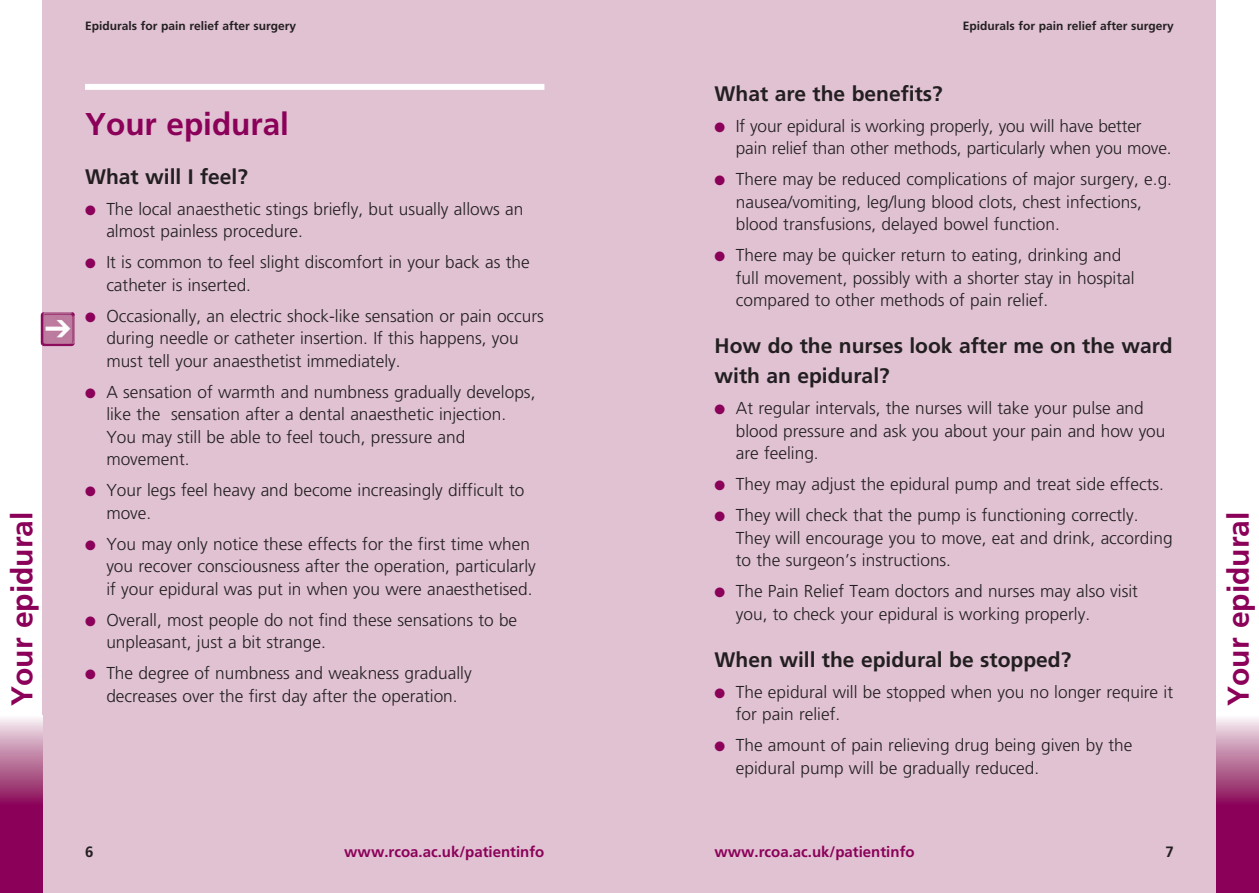
<style>
.page{position:relative;width:1259px;height:893px;background:#fff}
.page>*{position:absolute;margin:0;border:0;box-sizing:border-box;transform-origin:0 0}
.t1{font:700 31.5px "Frutiger";color:#8b0159}
.t2{font:700 30px "Frutiger";color:#8b0159}
.t3{font:700 21px/30px "Frutiger";color:#231f20}
.t4{font:300 17.25px/22.5px "Frutiger";color:#231f20}
.t5{font:700 15px "Frutiger";color:#8b0159}
.t6{font:700 15px "Frutiger";color:#231f20}
.t7{font:700 12px "Frutiger";color:#231f20}
.s1{color:#8b0159}
</style>
<div class="page">
<div style="left:43px;top:0;width:1173px;height:893px;background:#e0c2d3"></div>
<div style="left:1216px;top:804px;width:43px;height:89px;background:#8b0159"></div>
<div style="left:1216px;top:715px;width:43px;height:90px;background:linear-gradient(to bottom,#f7f3f3,#880b55)"></div>
<div style="left:85px;top:84px;width:459px;height:6px;background:#fff"></div>
<div style="left:0;top:804px;width:43px;height:89px;background:#8b0159"></div>
<div style="left:0;top:715px;width:43px;height:90px;background:linear-gradient(to bottom,#f7f3f3,#880b55)"></div>
<img style="left:41px;top:312px;width:32px;height:34px">
<h2 class="t2" style="left:4px;top:706px;width:196px;rotate:-90deg">Your epidural</h2>
<p class="t7" style="left:85px;top:19px;width:213px">Epidurals for pain relief after surgery</p>
<h1 class="t1" style="left:85px;top:105px;width:205px">Your epidural</h1>
<p class="t3" style="left:85px;top:161px;width:164px">What will I feel?</p>
<p class="t4" style="left:106px;top:198px;width:418px;text-indent:-21px"><span class="s1">●</span> The local anaesthetic stings briefly, but usually allows an almost painless procedure.</p>
<p class="t4" style="left:106px;top:251px;width:425px;text-indent:-21px"><span class="s1">●</span> It is common to feel slight discomfort in your back as the catheter is inserted.</p>
<p class="t4" style="left:106px;top:305px;width:439px;text-indent:-21px"><span class="s1">●</span> Occasionally, an electric shock-like sensation or pain occurs during needle or catheter insertion. If this happens, you must tell your anaesthetist immediately.</p>
<p class="t4" style="left:106px;top:381px;width:430px;text-indent:-21px"><span class="s1">●</span> A sensation of warmth and numbness gradually develops, like the sensation after a dental anaesthetic injection.<br>You may still be able to feel touch, pressure and movement.</p>
<p class="t4" style="left:106px;top:479px;width:419px;text-indent:-21px"><span class="s1">●</span> Your legs feel heavy and become increasingly difficult to move.</p>
<p class="t4" style="left:106px;top:533px;width:431px;text-indent:-21px"><span class="s1">●</span> You may only notice these effects for the first time when you recover consciousness after the operation, particularly if your epidural was put in when you were anaesthetised.</p>
<p class="t4" style="left:106px;top:609px;width:412px;text-indent:-21px"><span class="s1">●</span> Overall, most people do not find these sensations to be unpleasant, just a bit strange.</p>
<p class="t4" style="left:85px;top:662px;width:388px;text-align:center"><span class="s1">●</span> The degree of numbness and weakness gradually decreases over the first day after the operation.</p>
<p class="t6" style="left:85px;top:843px;width:10px">6</p>
<p class="t5" style="left:344px;top:843px;width:202px">www.rcoa.ac.uk/patientinfo</p>
<p class="t7" style="left:962px;top:19px;width:213px">Epidurals for pain relief after surgery</p>
<p class="t3" style="left:714px;top:79px;width:230px">What are the benefits?</p>
<p class="t4" style="left:736px;top:115px;width:437px;text-indent:-21px"><span class="s1">●</span> If your epidural is working properly, you will have better pain relief than other methods, particularly when you move.</p>
<p class="t4" style="left:736px;top:168px;width:438px;text-indent:-21px"><span class="s1">●</span> There may be reduced complications of major surgery, e.g. nausea/vomiting, leg/lung blood clots, chest infections, blood transfusions, delayed bowel function.</p>
<p class="t4" style="left:736px;top:244px;width:400px;text-indent:-21px"><span class="s1">●</span> There may be quicker return to eating, drinking and full movement, possibly with a shorter stay in hospital compared to other methods of pain relief.</p>
<p class="t3" style="left:714px;top:331px;width:460px">How do the nurses look after me on the ward with an epidural?</p>
<p class="t4" style="left:736px;top:397px;width:431px;text-indent:-21px"><span class="s1">●</span> At regular intervals, the nurses will take your pulse and blood pressure and ask you about your pain and how you are feeling.</p>
<p class="t4" style="left:714px;top:473px;width:451px"><span class="s1">●</span> They may adjust the epidural pump and treat side effects.</p>
<p class="t4" style="left:736px;top:504px;width:438px;text-indent:-21px"><span class="s1">●</span> They will check that the pump is functioning correctly.<br>They will encourage you to move, eat and drink, according to the surgeon’s instructions.</p>
<p class="t4" style="left:736px;top:580px;width:404px;text-indent:-21px"><span class="s1">●</span> The Pain Relief Team doctors and nurses may also visit you, to check your epidural is working properly.</p>
<p class="t3" style="left:714px;top:645px;width:358px">When will the epidural be stopped?</p>
<p class="t4" style="left:736px;top:681px;width:439px;text-indent:-21px"><span class="s1">●</span> The epidural will be stopped when you no longer require it for pain relief.</p>
<p class="t4" style="left:736px;top:734px;width:398px;text-indent:-21px"><span class="s1">●</span> The amount of pain relieving drug being given by the epidural pump will be gradually reduced.</p>
<p class="t5" style="left:714px;top:843px;width:202px">www.rcoa.ac.uk/patientinfo</p>
<p class="t6" style="left:1165px;top:843px;width:10px">7</p>
<h2 class="t2" style="left:1221px;top:706px;width:196px;rotate:-90deg">Your epidural</h2>
</div>
